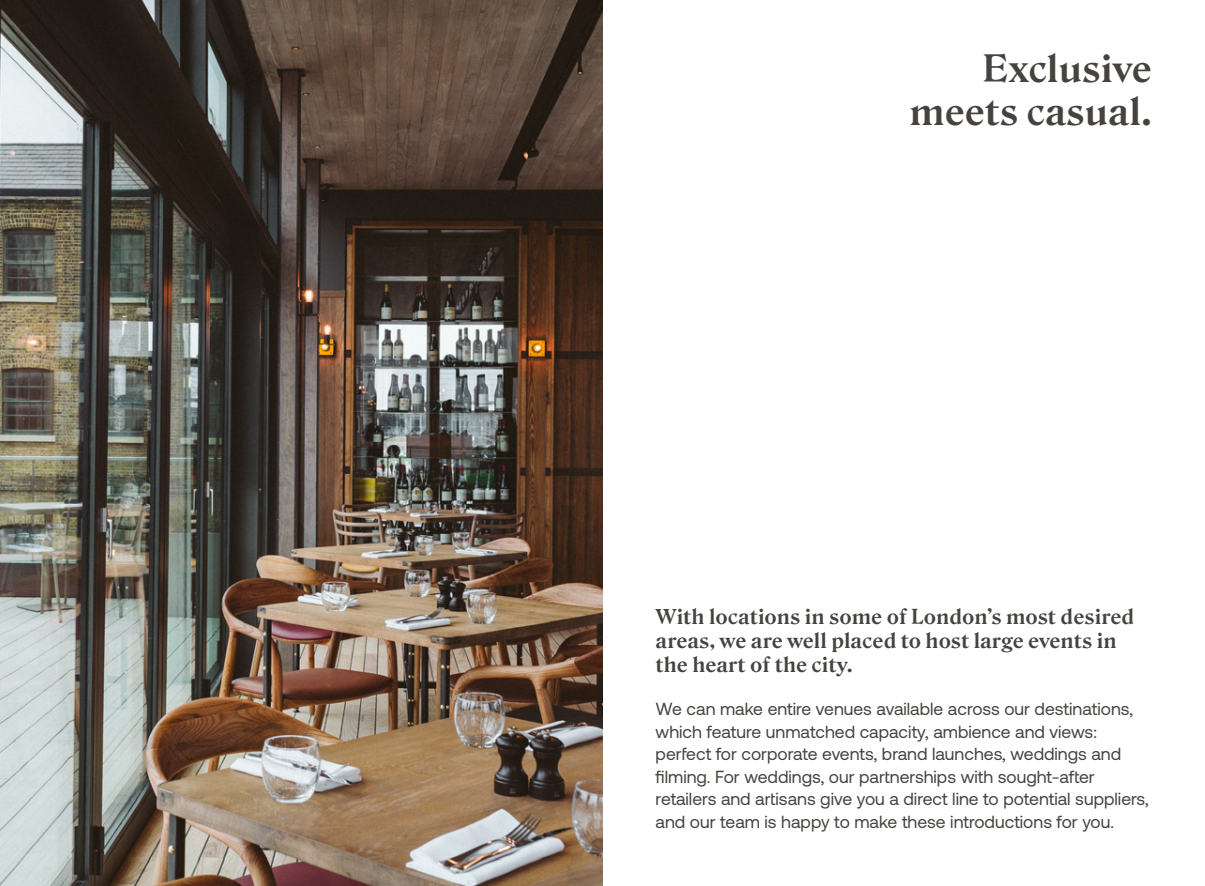
<style>
.page{position:relative;width:1205px;height:886px;background:#fff}
.page>*{position:absolute;margin:0;border:0;box-sizing:border-box;transform-origin:0 0}
.t1{font:700 36.25px/43.5px "Roslindale Text";color:#46433f;text-align:right}
.t2{font:700 20px/24px "Roslindale Text";color:#46433f}
.t3{font:17.5px/22.5px "Aeonik";color:#46433f}
</style>
<div class="page">
<img style="left:0;top:0;width:602px;height:886px">
<p class="t1" style="left:909px;top:44px;width:244px">Exclusive meets casual.</p>
<p class="t2" style="left:656px;top:602px;width:480px">With locations in some of London’s most desired areas, we are well placed to host large events in the heart of the city.</p>
<p class="t3" style="left:656px;top:698px;width:495px">We can make entire venues available across our destinations, which feature unmatched capacity, ambience and views: perfect for corporate events, brand launches, weddings and filming. For weddings, our partnerships with sought-after retailers and artisans give you a direct line to potential suppliers, and our team is happy to make these introductions for you.</p>
</div>
